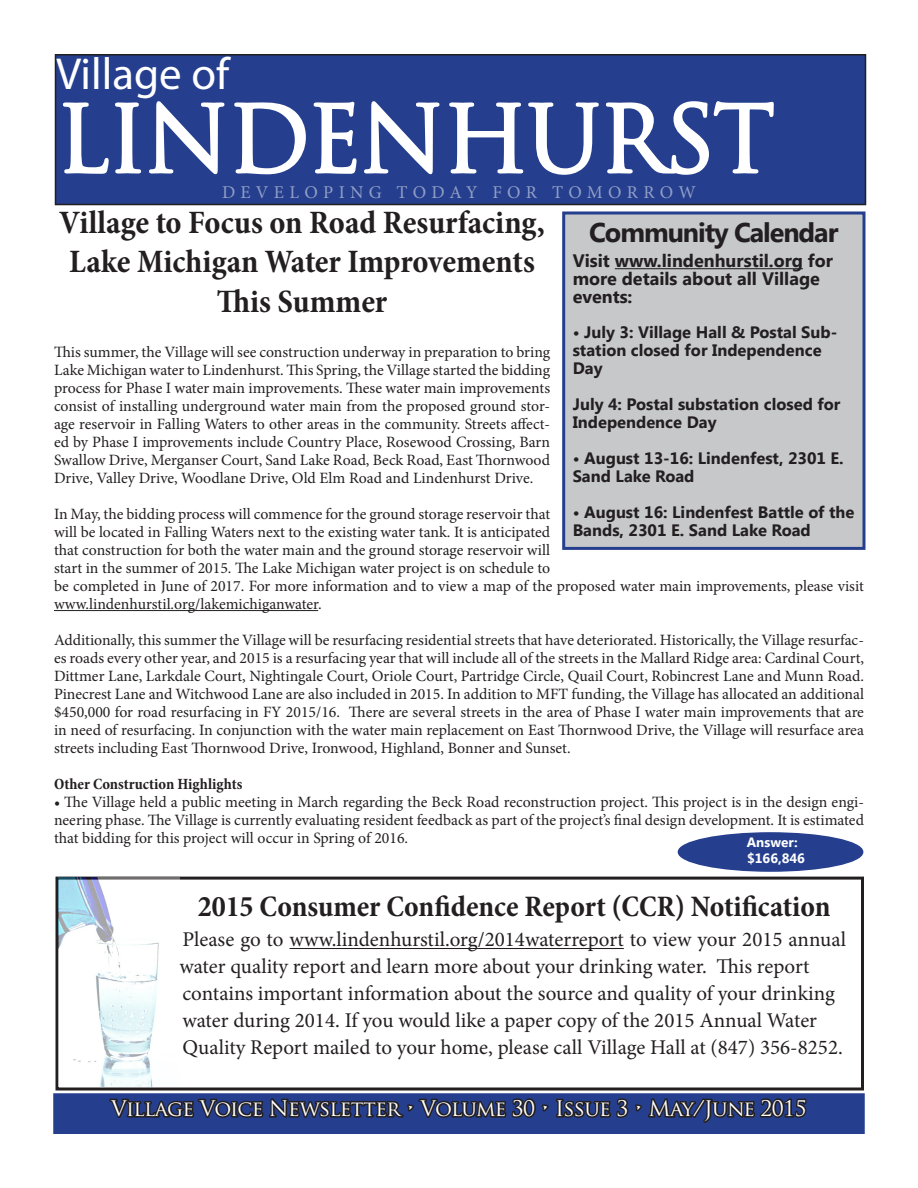
<style>
.page{position:relative;width:918px;height:1188px;background:#fff}
.page>*{position:absolute;margin:0;border:0;box-sizing:border-box;transform-origin:0 0}
.t1{font:90px "Trajan Pro";letter-spacing:-.025em;color:#fff}
.t2{font:45px "Myriad Pro";color:#fff}
.t3{font:700 condensed 33px/39.6px "Minion Pro";color:#231f20;text-align:center}
.t4{font:700 condensed 30px "Minion Pro";color:#231f20}
.t5{font:700 27px "Khmer UI";letter-spacing:-.04em;color:#231f20}
.t6{font:21px/27px "Minion Pro";color:#231f20}
.t7{font:21px "Trajan Pro";letter-spacing:-.03em;color:#fff}
.t8{font:700 18px/18px "Khmer UI";color:#231f20}
.t9{font:18px "Minion Pro";letter-spacing:.29em;color:#fff}
.t10{font:700 16.5px/18px "Khmer UI";color:#231f20}
.t11{font:15.75px/18px "Minion Pro";color:#231f20;text-align:justify}
.t12{font:700 condensed 15.75px "Minion Pro";color:#231f20}
.t13{font:700 13.5px "Khmer UI";color:#fff}
</style>
<div class="page">
<div style="left:56px;top:55px;width:810px;height:150px;background:#253f8e"></div>
<svg style="left:63px;top:101px;width:162px;height:74px"></svg>
<svg style="left:234px;top:101px;width:206px;height:74px"></svg>
<svg style="left:449px;top:101px;width:325px;height:74px"></svg>
<div style="left:55px;top:54px;width:811px;height:151px;border:2px solid #231f20"></div>
<div style="left:54px;top:1094px;width:810px;height:39px;background:#253f8e"></div>
<svg style="left:108px;top:1090px;width:700px;height:33px"></svg>
<div style="left:53px;top:1093px;width:812px;height:41px;border:2px solid #253f8e"></div>
<div style="left:678px;top:833px;width:185px;height:38px;background:#253f8e;border-radius:50%"></div>
<div style="left:678px;top:832px;width:185px;height:40px;border:2px solid #253f8e;border-radius:50%"></div>
<div style="left:564px;top:213px;width:300px;height:335px;background:#c7c8ca"></div>
<hr style="left:615px;top:268px;width:188px;height:1px;background:#231f20">
<div style="left:562px;top:212px;width:304px;height:338px;border:3px solid #253f8e"></div>
<hr style="left:290px;top:948px;width:334px;height:1px;background:#231f20">
<div style="left:56px;top:877px;width:808px;height:213px;border:3px solid #231f20"></div>
<img style="left:59px;top:878px;width:120px;height:208px">
<hr style="left:54px;top:610px;width:264px;height:1px;background:#231f20">
<p class="t2" style="left:56px;top:46px;width:174px">Village of</p>
<p class="t1" style="left:56px;top:82px;width:720px">LINDENHURST</p>
<p class="t9" style="left:222px;top:180px;width:475px">DEVELOPING TODAY FOR TOMORROW</p>
<p class="t3" style="left:59px;top:202px;width:487px">Village to Focus on Road Resurfacing,<br>Lake Michigan Water Improvements</p>
<p class="t3" style="left:217px;top:281px;width:172px">This Summer</p>
<p class="t11" style="left:54px;top:343px;width:498px">This summer, the Village will see construction underway in preparation to bring Lake Michigan water to Lindenhurst. This Spring, the Village started the bidding process for Phase I water main improvements. These water main improvements consist of installing underground water main from the proposed ground stor&shy;age reservoir in Falling Waters to other areas in the community. Streets affect&shy;ed by Phase I improvements include Country Place, Rosewood Crossing, Barn Swallow Drive, Merganser Court, Sand Lake Road, Beck Road, East Thornwood Drive, Valley Drive, Woodlane Drive, Old Elm Road and Lindenhurst Drive.</p>
<p class="t11" style="left:54px;top:505px;width:811px;text-align:left">In May, the bidding process will commence for the ground storage reservoir that<br>will be located in Falling Waters next to the existing water tank. It is anticipated<br>that construction for both the water main and the ground storage reservoir will<br>start in the summer of 2015. The Lake Michigan water project is on schedule to<br>be completed in June of 2017. For more information and to view a map of the proposed water main improvements, please visit www.lindenhurstil.org/lakemichiganwater.</p>
<p class="t11" style="left:54px;top:631px;width:812px">Additionally, this summer the Village will be resurfacing residential streets that have deteriorated. Historically, the Village resurfac&shy;es roads every other year, and 2015 is a resurfacing year that will include all of the streets in the Mallard Ridge area: Cardinal Court, Dittmer Lane, Larkdale Court, Nightingale Court, Oriole Court, Partridge Circle, Quail Court, Robincrest Lane and Munn Road.<br>Pinecrest Lane and Witchwood Lane are also included in 2015. In addition to MFT funding, the Village has allocated an additional $450,000 for road resurfacing in FY 2015/16. There are several streets in the area of Phase I water main improvements that are in need of resurfacing. In conjunction with the water main replacement on East Thornwood Drive, the Village will resurface area streets including East Thornwood Drive, Ironwood, Highland, Bonner and Sunset.</p>
<p class="t12" style="left:54px;top:773px;width:190px">Other Construction Highlights</p>
<p class="t11" style="left:54px;top:793px;width:812px">• The Village held a public meeting in March regarding the Beck Road reconstruction project. This project is in the design engi&shy;neering phase. The Village is currently evaluating resident feedback as part of the project’s final design development. It is estimated that bidding for this project will occur in Spring of 2016.</p>
<p class="t5" style="left:589px;top:217px;width:251px">Community Calendar</p>
<p class="t8" style="left:573px;top:252px;width:262px">Visit www.lindenhurstil.org for more details about all Village events:</p>
<p class="t10" style="left:573px;top:323px;width:266px">• July 3: Village Hall &amp; Postal Sub&shy;station closed for Independence<br>Day</p>
<p class="t10" style="left:573px;top:395px;width:269px">July 4: Postal substation closed for<br>Independence Day</p>
<p class="t10" style="left:573px;top:449px;width:273px">• August 13-16: Lindenfest, 2301 E.<br>Sand Lake Road</p>
<p class="t10" style="left:573px;top:503px;width:283px">• August 16: Lindenfest Battle of the<br>Bands, 2301 E. Sand Lake Road</p>
<p class="t13" style="left:747px;top:834px;width:53px">Answer:</p>
<p class="t13" style="left:747px;top:850px;width:59px">$166,846</p>
<p class="t4" style="left:198px;top:886px;width:634px">2015 Consumer Confidence Report (CCR) Notification</p>
<p class="t6" style="left:179px;top:926px;width:668px">Please go to www.lindenhurstil.org/2014waterreport to view your 2015 annual water quality report and learn more about your drinking water. This report</p>
<p class="t6" style="left:182px;top:980px;width:654px">contains important information about the source and quality of your drinking</p>
<p class="t6" style="left:182px;top:1007px;width:636px">water during 2014. If you would like a paper copy of the 2015 Annual Water</p>
<p class="t6" style="left:182px;top:1034px;width:662px">Quality Report mailed to your home, please call Village Hall at (847) 356-8252.</p>
<p class="t7" style="left:111px;top:1095px;width:697px">Village Voice Newsletter • Volume 30 • Issue 3 • May/June 2015</p>
</div>
